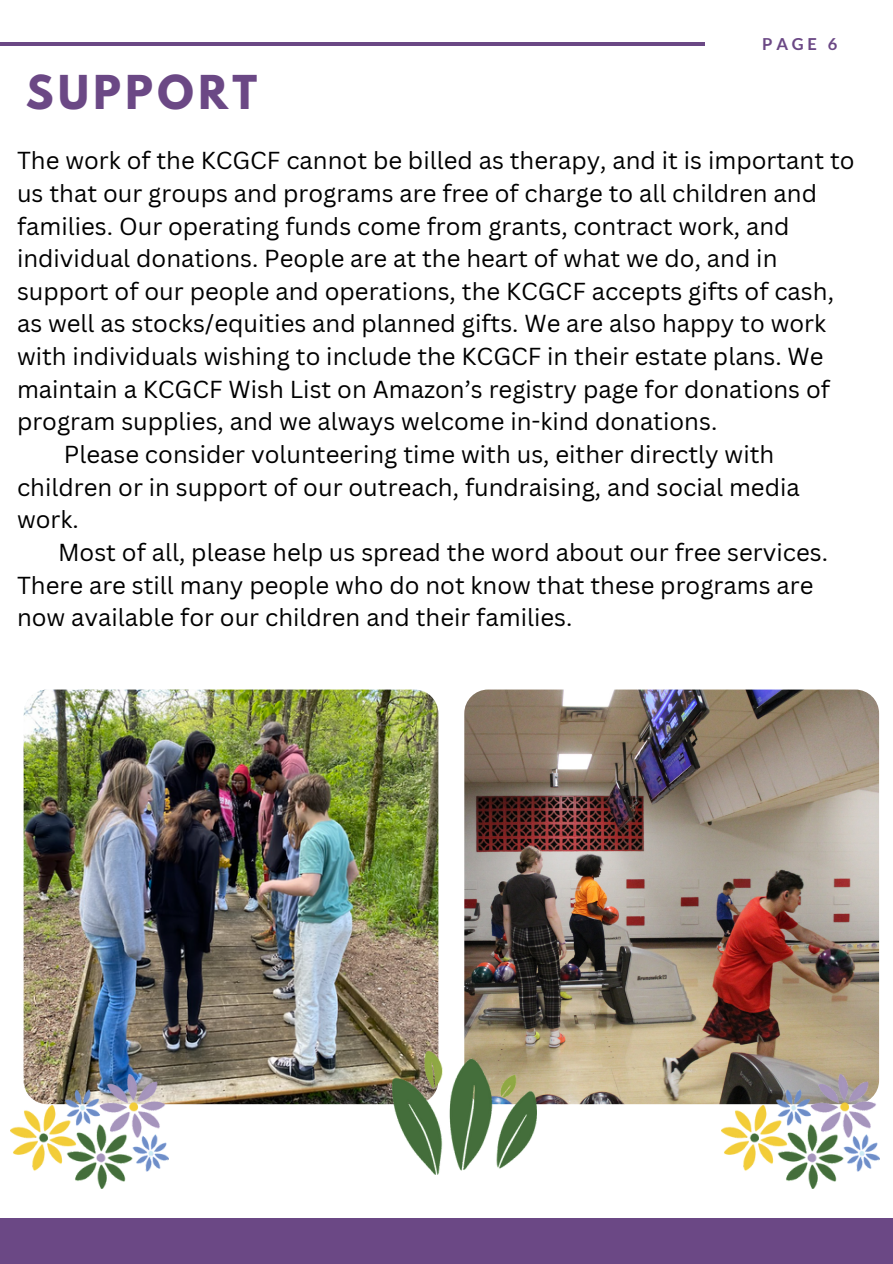
<style>
.page{position:relative;width:893px;height:1264px;background:#fff}
.page>*{position:absolute;margin:0;border:0;box-sizing:border-box;transform-origin:0 0}
.t1{font:700 41.4px "League Spartan";letter-spacing:.11em;color:#6b4885}
.t2{font:23.85px "Canva Sans";color:#000}
.t3{font:700 16.5px "Lato";color:#6b4885}
</style>
<div class="page">
<hr style="left:0;top:42px;width:704px;height:3px;background:#6b4885">
<div style="left:0;top:1218px;width:892px;height:45px;background:#6b4885"></div>
<img style="left:24px;top:689px;width:414px;height:415px;border-radius:24px">
<img style="left:11px;top:1074px;width:157px;height:113px">
<img style="left:464px;top:689px;width:414px;height:415px;border-radius:24px">
<img style="left:392px;top:1051px;width:144px;height:123px">
<img style="left:721px;top:1074px;width:158px;height:113px">
<p class="t1" style="left:26px;top:71px;width:233px">SUPPORT</p>
<p class="t3" style="left:762px;top:33px;width:77px">PAGE 6</p>
<p class="t2" style="left:17px;top:144px;width:839px">The work of the KCGCF cannot be billed as therapy, and it is important to</p>
<p class="t2" style="left:17px;top:176px;width:801px">us that our groups and programs are free of charge to all children and</p>
<p class="t2" style="left:17px;top:209px;width:774px">families. Our operating funds come from grants, contract work, and</p>
<p class="t2" style="left:17px;top:242px;width:762px">individual donations. People are at the heart of what we do, and in</p>
<p class="t2" style="left:17px;top:274px;width:818px">support of our people and operations, the KCGCF accepts gifts of cash,</p>
<p class="t2" style="left:17px;top:307px;width:810px">as well as stocks/equities and planned gifts. We are also happy to work</p>
<p class="t2" style="left:17px;top:339px;width:808px">with individuals wishing to include the KCGCF in their estate plans. We</p>
<p class="t2" style="left:17px;top:372px;width:814px">maintain a KCGCF Wish List on Amazon’s registry page for donations of</p>
<p class="t2" style="left:17px;top:405px;width:701px">program supplies, and we always welcome in-kind donations.</p>
<p class="t2" style="left:64px;top:437px;width:712px">Please consider volunteering time with us, either directly with</p>
<p class="t2" style="left:17px;top:470px;width:784px">children or in support of our outreach, fundraising, and social media</p>
<p class="t2" style="left:17px;top:503px;width:63px">work.</p>
<p class="t2" style="left:58px;top:535px;width:771px">Most of all, please help us spread the word about our free services.</p>
<p class="t2" style="left:17px;top:568px;width:798px">There are still many people who do not know that these programs are</p>
<p class="t2" style="left:17px;top:600px;width:557px">now available for our children and their families.</p>
</div>
